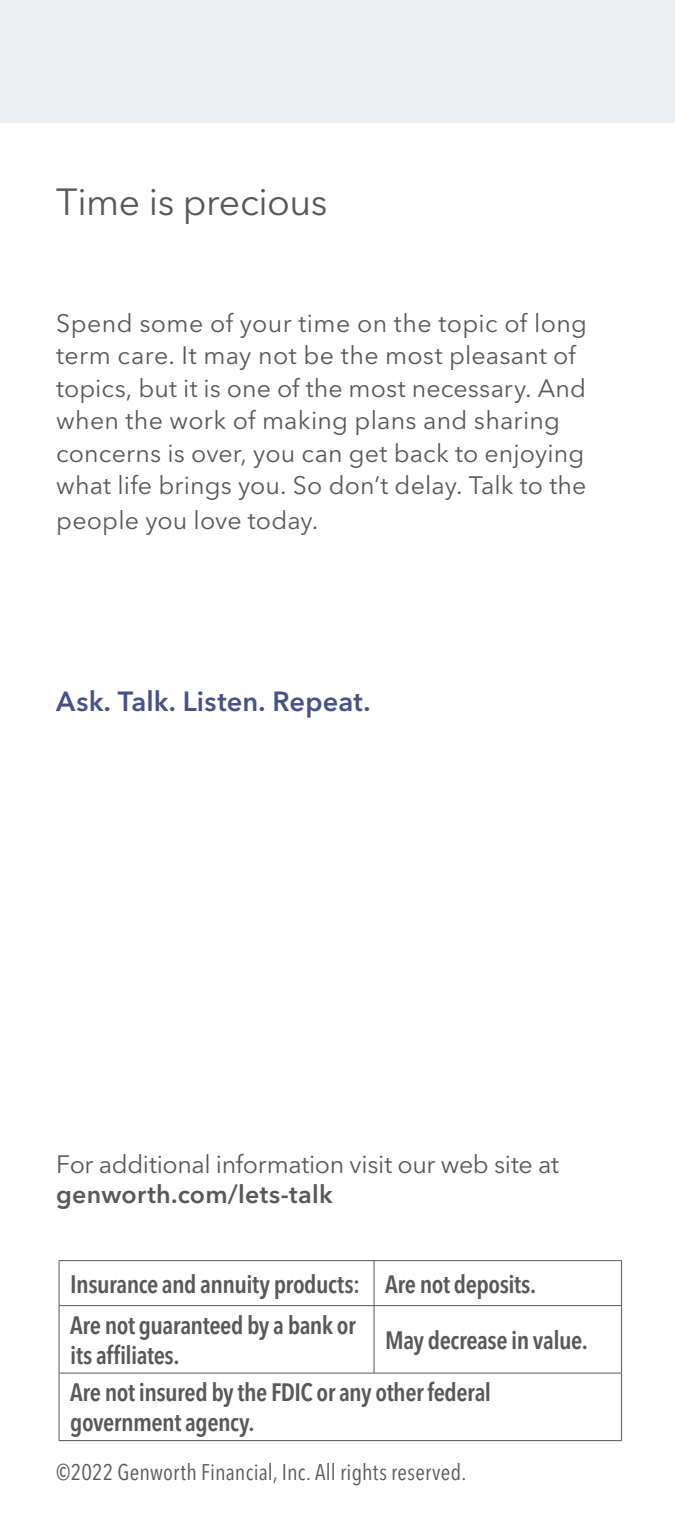
<style>
.page{position:relative;width:675px;height:1530px;background:#fff}
.page>*{position:absolute;margin:0;border:0;box-sizing:border-box;transform-origin:0 0}
.t1{font:37.5px "Avenir Next LT Pro";letter-spacing:-.015em;color:#57585a}
.t2{font:600 27.5px "Avenir Next LT Pro";letter-spacing:.005em;color:#465285}
.t3{font:25px/32.5px "Avenir Next LT Pro";letter-spacing:.005em;color:#57585a}
.t4{font:600 condensed 25px/41.2px "Avenir Next LT Pro";letter-spacing:-.02em;color:#57585a}
.t5{font:25px "Avenir Next LT Pro";letter-spacing:-.015em;color:#57585a}
.t6{font:600 25px "Avenir Next LT Pro";letter-spacing:.01em;color:#57585a}
.t7{font:condensed 22.5px "Avenir Next LT Pro";letter-spacing:.01em;color:#57585a}
</style>
<div class="page">
<div style="left:0;top:0;width:675px;height:123px;background:#ecf0f1"></div>
<hr style="left:59px;top:1261px;width:1px;height:44px;background:#57585a">
<hr style="left:59px;top:1306px;width:1px;height:67px;background:#57585a">
<hr style="left:59px;top:1260px;width:315px;height:1px;background:#57585a">
<hr style="left:59px;top:1305px;width:315px;height:1px;background:#57585a">
<hr style="left:374px;top:1261px;width:1px;height:44px;background:#57585a">
<hr style="left:374px;top:1306px;width:1px;height:67px;background:#57585a">
<hr style="left:374px;top:1260px;width:248px;height:1px;background:#57585a">
<hr style="left:621px;top:1261px;width:1px;height:44px;background:#57585a">
<hr style="left:621px;top:1306px;width:1px;height:67px;background:#57585a">
<hr style="left:374px;top:1305px;width:248px;height:1px;background:#57585a">
<hr style="left:59px;top:1373px;width:1px;height:67px;background:#57585a">
<hr style="left:59px;top:1373px;width:315px;height:1px;background:#57585a">
<hr style="left:59px;top:1440px;width:315px;height:1px;background:#57585a">
<hr style="left:374px;top:1440px;width:248px;height:1px;background:#57585a">
<hr style="left:374px;top:1373px;width:248px;height:1px;background:#57585a">
<hr style="left:621px;top:1373px;width:1px;height:67px;background:#57585a">
<h1 class="t1" style="left:56px;top:180px;width:273px">Time is precious</h1>
<p class="t3" style="left:56px;top:307px;width:532px">Spend some of your time on the topic of long term care. It may not be the most pleasant of topics, but it is one of the most necessary. And when the work of making plans and sharing concerns is over, you can get back to enjoying what life brings you. So don’t delay. Talk to the</p>
<p class="t3" style="left:56px;top:504px;width:264px">people you love today.</p>
<p class="t2" style="left:56px;top:685px;width:316px">Ask. Talk. Listen. Repeat.</p>
<p class="t5" style="left:56px;top:1150px;width:504px">For additional information visit our web site at</p>
<p class="t6" style="left:56px;top:1179px;width:278px">genworth.com/lets-talk</p>
<p class="t4" style="left:70px;top:1263px;width:467px">Insurance and annuity products: Are not deposits.<br>Are not guaranteed by a bank or</p>
<p class="t4" style="left:70px;top:1334px;width:111px">its affiliates.</p>
<p class="t4" style="left:70px;top:1314px;width:519px;line-height:52.5px;text-indent:315px">May decrease in value.<br>Are not insured by the FDIC or any other federal</p>
<p class="t4" style="left:70px;top:1402px;width:186px">government agency.</p>
<p class="t7" style="left:56px;top:1458px;width:411px">©2022 Genworth Financial, Inc. All rights reserved.</p>
</div>
